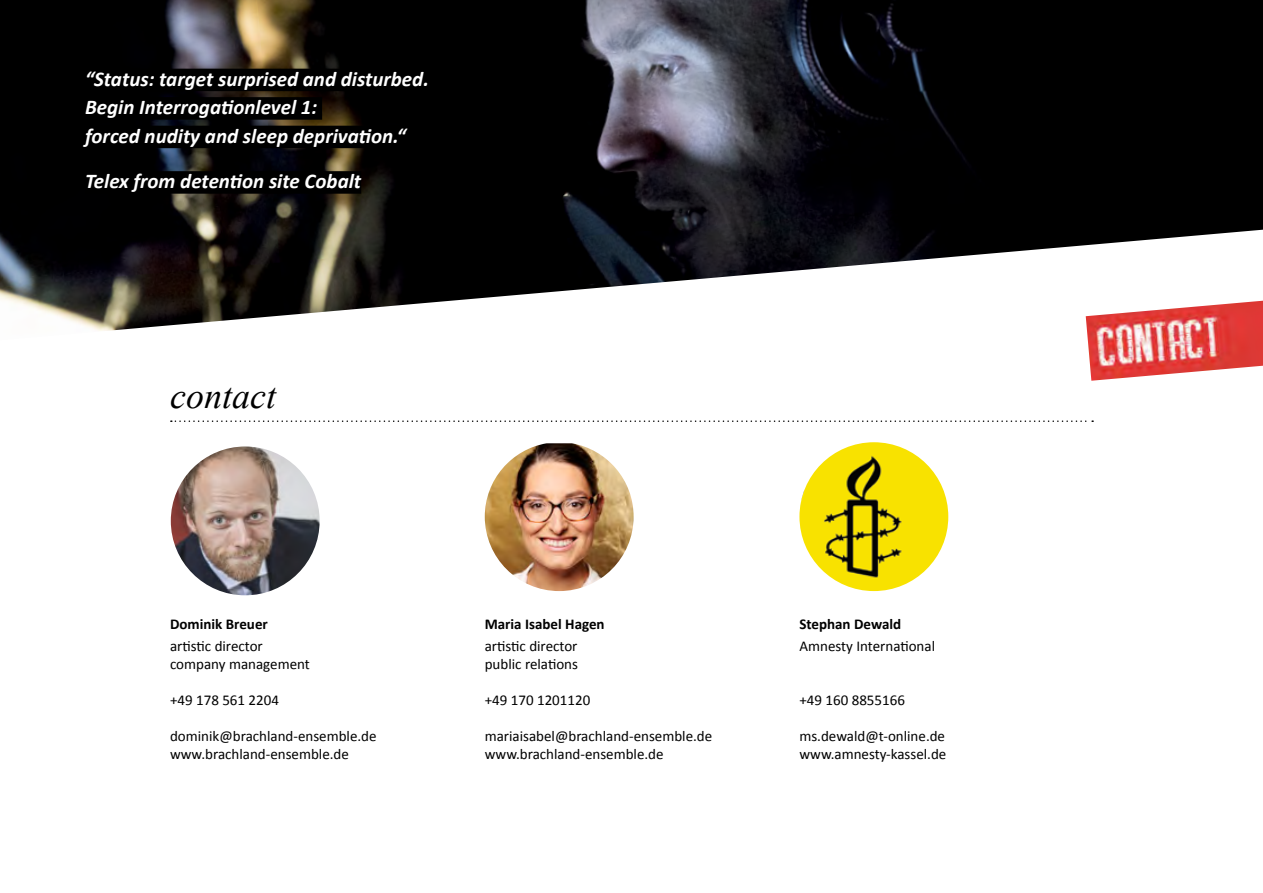
<style>
.page{position:relative;width:1263px;height:893px;background:#fff}
.page>*{position:absolute;margin:0;border:0;box-sizing:border-box;transform-origin:0 0}
.t1{font:italic 36px "Times New Roman";color:#000}
.t2{font:italic 700 21px/28.5px "Calibri";color:#fff}
.t3{font:15px/18px "Calibri";color:#000}
.t4{font:700 15px "Calibri";color:#000}
</style>
<div class="page">
<img style="left:0;top:0;width:1263px;height:331px">
<img style="left:1086px;top:301px;width:177px;height:80px">
<div style="left:85px;top:69px;width:349px;height:22px;background:#000"></div>
<div style="left:85px;top:97px;width:237px;height:23px;background:#000"></div>
<div style="left:85px;top:126px;width:321px;height:22px;background:#000"></div>
<div style="left:85px;top:171px;width:276px;height:23px;background:#000"></div>
<svg style="left:171px;top:420px;width:922px;height:2px"></svg>
<img style="left:171px;top:446px;width:149px;height:149px;border-radius:74px">
<img style="left:485px;top:443px;width:149px;height:148px">
<img style="left:799px;top:442px;width:149px;height:149px;border-radius:74px">
<h2 class="t2" style="left:85px;top:64px;width:345px">“Status: target surprised and disturbed.<br>Begin Interrogationlevel 1:<br>forced nudity and sleep deprivation.“</h2>
<h2 class="t2" style="left:85px;top:166px;width:278px">Telex from detention site Cobalt</h2>
<h1 class="t1" style="left:170px;top:371px;width:107px">contact</h1>
<p class="t4" style="left:170px;top:615px;width:99px">Dominik Breuer</p>
<p class="t3" style="left:170px;top:636px;width:141px">artistic director company management</p>
<p class="t3" style="left:170px;top:690px;width:110px">+49 178 561 2204</p>
<p class="t3" style="left:170px;top:726px;width:208px">dominik@brachland-ensemble.de www.brachland-ensemble.de</p>
<p class="t4" style="left:485px;top:615px;width:121px">Maria Isabel Hagen</p>
<p class="t3" style="left:485px;top:636px;width:95px">artistic director public relations</p>
<p class="t3" style="left:485px;top:690px;width:107px">+49 170 1201120</p>
<p class="t3" style="left:485px;top:726px;width:229px">mariaisabel@brachland-ensemble.de www.brachland-ensemble.de</p>
<p class="t4" style="left:799px;top:615px;width:103px">Stephan Dewald</p>
<p class="t3" style="left:799px;top:636px;width:137px">Amnesty International</p>
<p class="t3" style="left:799px;top:690px;width:107px">+49 160 8855166</p>
<p class="t3" style="left:799px;top:726px;width:148px">ms.dewald@t-online.de www.amnesty-kassel.de</p>
</div>
